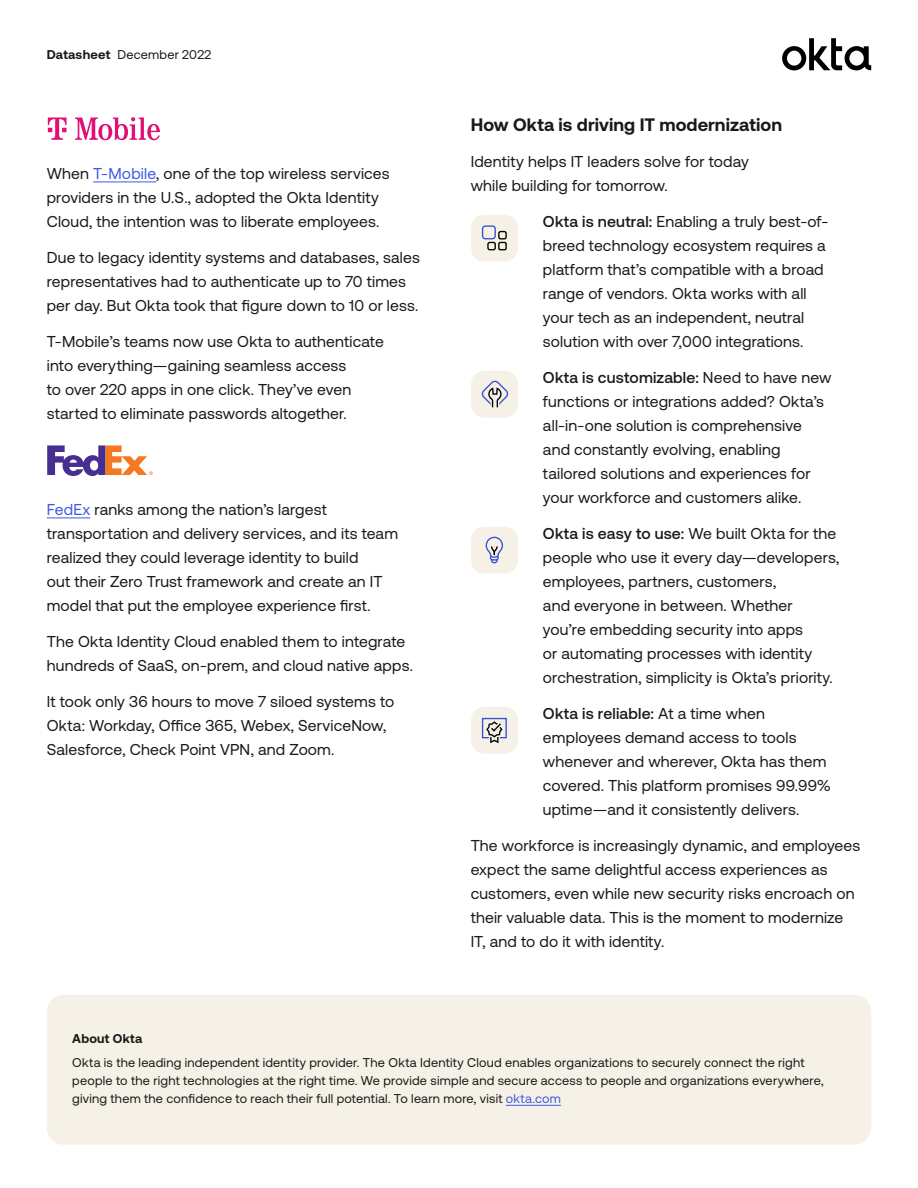
<style>
.page{position:relative;width:918px;height:1188px;background:#fff}
.page>*{position:absolute;margin:0;border:0;box-sizing:border-box;transform-origin:0 0}
.t1{font:700 18px "Aeonik";letter-spacing:.005em;color:#191919}
.t2{font:15.75px/24px "Aeonik";letter-spacing:.01em;color:#191919}
.t3{font:12.75px/18px "Aeonik";letter-spacing:.02em;color:#191919}
.t4{font:700 12.75px "Aeonik";letter-spacing:.02em;color:#191919}
.s1{font-weight:700}
.s2{color:#3f59e4}
.s3{font-weight:500}
</style>
<div class="page">
<svg style="left:782px;top:38px;width:89px;height:32px"></svg>
<hr style="left:93px;top:181px;width:63px;height:1px;background:#3f59e4">
<hr style="left:47px;top:517px;width:43px;height:1px;background:#3f59e4">
<svg style="left:75px;top:117px;width:85px;height:23px"></svg>
<svg style="left:48px;top:118px;width:19px;height:22px"></svg>
<svg style="left:47px;top:445px;width:106px;height:31px"></svg>
<div style="left:47px;top:995px;width:824px;height:150px;background:#f6f1e7;border-radius:17px"></div>
<hr style="left:506px;top:1105px;width:55px;height:1px;background:#3f59e4">
<div style="left:471px;top:215px;width:47px;height:47px;background:#f6f1e7;border-radius:13px"></div>
<div style="left:471px;top:371px;width:47px;height:47px;background:#f6f1e7;border-radius:13px"></div>
<div style="left:471px;top:527px;width:47px;height:47px;background:#f6f1e7;border-radius:13px"></div>
<div style="left:471px;top:707px;width:47px;height:47px;background:#f6f1e7;border-radius:13px"></div>
<svg style="left:485px;top:537px;width:18px;height:27px"></svg>
<div style="left:482px;top:225px;width:14px;height:14px;border:1px solid #3856ed;border-radius:3px"></div>
<div style="left:498px;top:242px;width:9px;height:8px;border:1px solid #000"></div>
<div style="left:498px;top:231px;width:9px;height:9px;border:1px solid #000;border-radius:2px"></div>
<div style="left:487px;top:242px;width:9px;height:8px;border:1px solid #000;border-radius:2px"></div>
<svg style="left:481px;top:717px;width:26px;height:27px"></svg>
<svg style="left:481px;top:381px;width:28px;height:27px"></svg>
<p class="t3" style="left:47px;top:46px;width:166px"><span class="s1">Datasheet</span> December 2022</p>
<p class="t2" style="left:47px;top:161px;width:344px">When <span class="s2">T-Mobile</span>, one of the top wireless services providers in the U.S., adopted the Okta Identity<br>Cloud, the intention was to liberate employees.</p>
<p class="t2" style="left:47px;top:245px;width:375px">Due to legacy identity systems and databases, sales representatives had to authenticate up to 70 times per day. But Okta took that figure down to 10 or less.</p>
<p class="t2" style="left:47px;top:329px;width:339px">T-Mobile’s teams now use Okta to authenticate into everything—gaining seamless access<br>to over 220 apps in one click. They’ve even started to eliminate passwords altogether.</p>
<p class="t2" style="left:47px;top:497px;width:353px"><span class="s2">FedEx</span> ranks among the nation’s largest transportation and delivery services, and its team realized they could leverage identity to build<br>out their Zero Trust framework and create an IT model that put the employee experience first.</p>
<p class="t2" style="left:47px;top:629px;width:368px">The Okta Identity Cloud enabled them to integrate hundreds of SaaS, on-prem, and cloud native apps.</p>
<p class="t2" style="left:47px;top:689px;width:349px">It took only 36 hours to move 7 siloed systems to<br>Okta: Workday, Office 365, Webex, ServiceNow,<br>Salesforce, Check Point VPN, and Zoom.</p>
<p class="t1" style="left:471px;top:114px;width:313px">How Okta is driving IT modernization</p>
<p class="t2" style="left:471px;top:149px;width:280px">Identity helps IT leaders solve for today while building for tomorrow.</p>
<p class="t2" style="left:543px;top:209px;width:287px"><span class="s3">Okta is neutral:</span> Enabling a truly best-of&shy;breed technology ecosystem requires a platform that’s compatible with a broad range of vendors. Okta works with all your tech as an independent, neutral solution with over 7,000 integrations.</p>
<p class="t2" style="left:543px;top:365px;width:290px"><span class="s3">Okta is customizable:</span> Need to have new functions or integrations added? Okta’s all-in-one solution is comprehensive and constantly evolving, enabling tailored solutions and experiences for your workforce and customers alike.</p>
<p class="t2" style="left:543px;top:521px;width:298px"><span class="s3">Okta is easy to use:</span> We built Okta for the people who use it every day—developers, employees, partners, customers,<br>and everyone in between. Whether you’re embedding security into apps<br>or automating processes with identity orchestration, simplicity is Okta’s priority.</p>
<p class="t2" style="left:543px;top:701px;width:290px"><span class="s3">Okta is reliable:</span> At a time when employees demand access to tools whenever and wherever, Okta has them covered. This platform promises 99.99% uptime—and it consistently delivers.</p>
<p class="t2" style="left:471px;top:833px;width:391px">The workforce is increasingly dynamic, and employees expect the same delightful access experiences as customers, even while new security risks encroach on their valuable data. This is the moment to modernize IT, and to do it with identity.</p>
<p class="t4" style="left:72px;top:1031px;width:72px">About Okta</p>
<p class="t3" style="left:72px;top:1053px;width:753px">Okta is the leading independent identity provider. The Okta Identity Cloud enables organizations to securely connect the right people to the right technologies at the right time. We provide simple and secure access to people and organizations everywhere, giving them the confidence to reach their full potential. To learn more, visit <span class="s2">okta.com</span></p>
</div>
